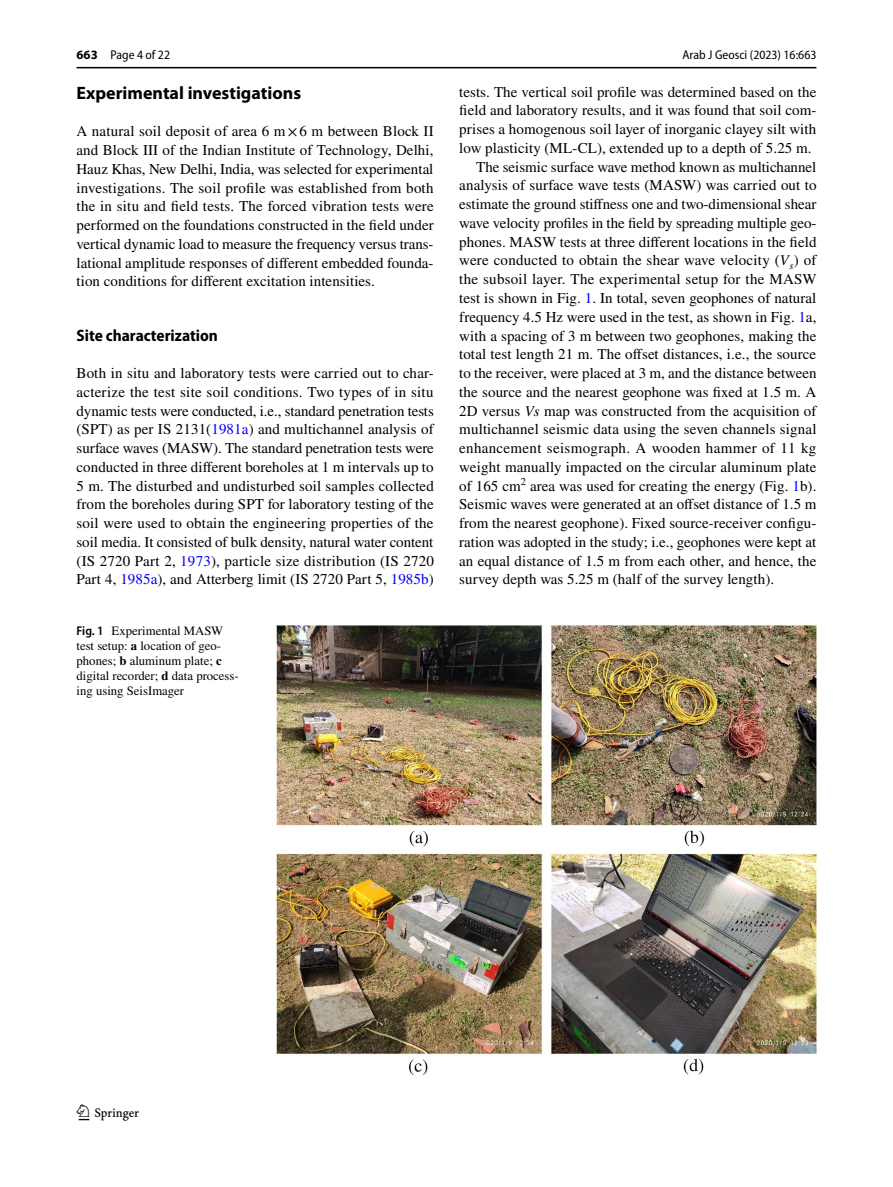
<style>
.page{position:relative;width:893px;height:1187px;background:#fff}
.page>*{position:absolute;margin:0;border:0;box-sizing:border-box;transform-origin:0 0}
.t1{font:22.5px "Springnew Regular 2";color:#000}
.t2{font:700 18px "Myriad Pro";color:#000}
.t3{font:700 semi-condensed 16.5px "Myriad Pro";color:#000}
.t4{font:15px/18.8px "STIX";letter-spacing:.005em;color:#000;text-align:justify}
.t5{font:12.75px/15px "STIX";color:#000}
.t6{font:semi-condensed 12.75px "Myriad Pro";color:#000}
.s1{font-weight:700;font-stretch:normal}
.s2{color:#00f}
.s3{font-family:"Myriad Pro";font-weight:600;font-stretch:semi-condensed}
.s4{font-weight:700}
.s5{font-style:italic}
</style>
<div class="page">
<hr style="left:77px;top:67px;width:739px;height:1px;background:#000">
<img style="left:276px;top:625px;width:540px;height:448px">
<p class="t6" style="left:77px;top:48px;width:95px"><span class="s1">663</span> Page 4 of 22</p>
<p class="t2" style="left:77px;top:81px;width:226px">Experimental investigations</p>
<p class="t4" style="left:77px;top:123px;width:359px">A natural soil deposit of area 6 m×6 m between Block II and Block III of the Indian Institute of Technology, Delhi, Hauz Khas, New Delhi, India, was selected for experimental investigations. The soil profile was established from both the in situ and field tests. The forced vibration tests were performed on the foundations constructed in the field under vertical dynamic load to measure the frequency versus trans&shy;lational amplitude responses of different embedded founda&shy;tion conditions for different excitation intensities.</p>
<p class="t3" style="left:77px;top:326px;width:143px">Site characterization</p>
<p class="t4" style="left:77px;top:364px;width:359px">Both in situ and laboratory tests were carried out to char&shy;acterize the test site soil conditions. Two types of in situ dynamic tests were conducted, i.e., standard penetration tests (SPT) as per IS 2131(<span class="s2">1981a</span>) and multichannel analysis of surface waves (MASW). The standard penetration tests were conducted in three different boreholes at 1 m intervals up to 5 m. The disturbed and undisturbed soil samples collected from the boreholes during SPT for laboratory testing of the soil were used to obtain the engineering properties of the soil media. It consisted of bulk density, natural water content (IS 2720 Part 2, <span class="s2">1973</span>), particle size distribution (IS 2720<br>Part 4, <span class="s2">1985a</span>), and Atterberg limit (IS 2720 Part 5, <span class="s2">1985b</span>)</p>
<p class="t5" style="left:77px;top:624px;width:164px"><span class="s3">Fig. 1</span> Experimental MASW test setup: <span class="s4">a</span> location of geo&shy;phones; <span class="s4">b</span> aluminum plate; <span class="s4">c </span>digital recorder; <span class="s4">d</span> data process&shy;ing using SeisImager</p>
<p class="t6" style="left:682px;top:48px;width:135px">Arab J Geosci (2023) 16:663</p>
<p class="t4" style="left:459px;top:83px;width:359px">tests. The vertical soil profile was determined based on the</p>
<p class="t4" style="left:459px;top:102px;width:359px">field and laboratory results, and it was found that soil com-</p>
<p class="t4" style="left:459px;top:121px;width:359px">prises a homogenous soil layer of inorganic clayey silt with</p>
<p class="t4" style="left:459px;top:139px;width:354px">low plasticity (ML-CL), extended up to a depth of 5.25 m.</p>
<p class="t4" style="left:476px;top:158px;width:342px">The seismic surface wave method known as multichannel</p>
<p class="t4" style="left:459px;top:177px;width:359px">analysis of surface wave tests (MASW) was carried out to</p>
<p class="t4" style="left:459px;top:196px;width:359px">estimate the ground stiffness one and two-dimensional shear</p>
<p class="t4" style="left:459px;top:214px;width:359px">wave velocity profiles in the field by spreading multiple geo-</p>
<p class="t4" style="left:459px;top:233px;width:359px">phones. MASW tests at three different locations in the field</p>
<p class="t4" style="left:459px;top:252px;width:359px">were conducted to obtain the shear wave velocity (<span class="s5">V</span><sub>s</sub>) of</p>
<p class="t4" style="left:459px;top:271px;width:359px">the subsoil layer. The experimental setup for the MASW</p>
<p class="t4" style="left:459px;top:289px;width:359px">test is shown in Fig. <span class="s2">1</span>. In total, seven geophones of natural</p>
<p class="t4" style="left:459px;top:308px;width:359px">frequency 4.5 Hz were used in the test, as shown in Fig. <span class="s2">1</span>a,</p>
<p class="t4" style="left:459px;top:327px;width:359px">with a spacing of 3 m between two geophones, making the</p>
<p class="t4" style="left:459px;top:346px;width:358px">total test length 21 m. The offset distances, i.e., the source</p>
<p class="t4" style="left:459px;top:364px;width:359px">to the receiver, were placed at 3 m, and the distance between</p>
<p class="t4" style="left:459px;top:383px;width:358px">the source and the nearest geophone was fixed at 1.5 m. A</p>
<p class="t4" style="left:459px;top:402px;width:359px">2D versus <span class="s5">Vs</span> map was constructed from the acquisition of</p>
<p class="t4" style="left:459px;top:421px;width:359px">multichannel seismic data using the seven channels signal</p>
<p class="t4" style="left:459px;top:439px;width:358px">enhancement seismograph. A wooden hammer of 11 kg</p>
<p class="t4" style="left:459px;top:458px;width:359px">weight manually impacted on the circular aluminum plate</p>
<p class="t4" style="left:459px;top:477px;width:359px">of 165 cm<sup>2</sup> area was used for creating the energy (Fig. <span class="s2">1</span>b).</p>
<p class="t4" style="left:459px;top:496px;width:359px">Seismic waves were generated at an offset distance of 1.5 m</p>
<p class="t4" style="left:459px;top:514px;width:359px">from the nearest geophone). Fixed source-receiver configu-</p>
<p class="t4" style="left:459px;top:533px;width:358px">ration was adopted in the study; i.e., geophones were kept at</p>
<p class="t4" style="left:459px;top:552px;width:359px">an equal distance of 1.5 m from each other, and hence, the</p>
<p class="t4" style="left:459px;top:571px;width:317px">survey depth was 5.25 m (half of the survey length).</p>
<h1 class="t1" style="left:79px;top:1104px;width:62px">1 3</h1>
</div>
